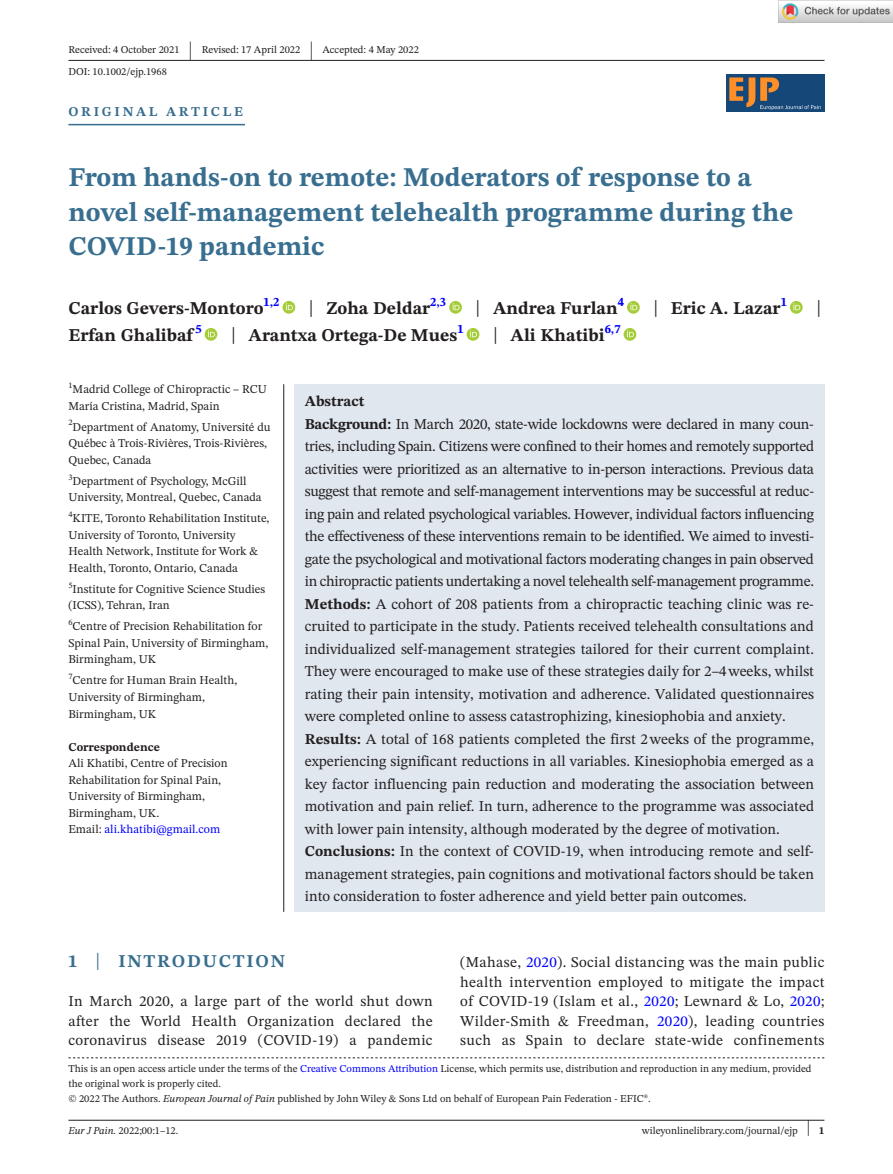
<style>
.page{position:relative;width:893px;height:1174px;background:#fff}
.page>*{position:absolute;margin:0;border:0;box-sizing:border-box;transform-origin:0 0}
.t1{font:700 27px/34.5px "STIX Two Text";color:#386e8f}
.t2{font:25.65px "STIX Two Text";color:#231f20;scale:.49 1}
.t3{font:23.4px "STIX Two Text";color:#231f20;scale:.77 1}
.t4{font:700 18px "STIX Two Text";color:#231f20}
.t5{font:700 18px "STIX Two Text";letter-spacing:.1em;color:#386e8f}
.t6{font:15px/22.5px "STIX Two Text";color:#231f20;text-align:justify}
.t7{font:700 13.5px "STIX Two Text";letter-spacing:.2em;color:#386e8f}
.t8{font:12px/16.5px "STIX Two Text";color:#231f20}
.t9{font:700 12px "STIX Two Text";color:#231f20}
.t10{font:10.5px/15px "STIX Two Text";color:#231f20}
.s1{font-weight:400;font-size:23.4px}
.s2{color:#00f}
.s3{font-weight:700}
.s4{font-weight:400;font-size:23.7px}
.s5{font-style:italic}
.s6{font-size:22.2px}
</style>
<div class="page">
<hr style="left:68px;top:1119px;width:756px;height:1px;background:#231f20">
<img style="left:727px;top:74px;width:97px;height:37px">
<hr style="left:68px;top:60px;width:756px;height:1px;background:#231f20">
<hr style="left:68px;top:124px;width:177px;height:1px;background:#386e8f">
<svg style="left:282px;top:301px;width:13px;height:13px"></svg>
<svg style="left:286px;top:303px;width:7px;height:7px"></svg>
<svg style="left:449px;top:301px;width:13px;height:13px"></svg>
<svg style="left:453px;top:303px;width:7px;height:7px"></svg>
<svg style="left:627px;top:301px;width:13px;height:13px"></svg>
<svg style="left:630px;top:303px;width:7px;height:7px"></svg>
<svg style="left:790px;top:301px;width:13px;height:13px"></svg>
<svg style="left:793px;top:303px;width:7px;height:7px"></svg>
<svg style="left:205px;top:328px;width:12px;height:13px"></svg>
<svg style="left:208px;top:330px;width:7px;height:7px"></svg>
<svg style="left:467px;top:328px;width:12px;height:13px"></svg>
<svg style="left:470px;top:330px;width:7px;height:7px"></svg>
<svg style="left:624px;top:328px;width:12px;height:13px"></svg>
<svg style="left:627px;top:330px;width:7px;height:7px"></svg>
<div style="left:294px;top:384px;width:530px;height:528px;background:#e0e7ef"></div>
<hr style="left:283px;top:384px;width:1px;height:528px;background:#231f20">
<svg style="left:68px;top:1057px;width:756px;height:1px"></svg>
<img style="left:779px;top:0;width:114px;height:23px">
<p class="t10" style="left:68px;top:42px;width:113px">Received: 4 October 2021</p>
<h2 class="t2" style="left:189px;top:32px;width:8px">|</h2>
<p class="t10" style="left:202px;top:42px;width:100px">Revised: 17 April 2022</p>
<h2 class="t2" style="left:310px;top:32px;width:8px">|</h2>
<p class="t10" style="left:323px;top:42px;width:98px">Accepted: 4 May 2022</p>
<p class="t10" style="left:68px;top:64px;width:100px">DOI: 10.1002/ejp.1968</p>
<p class="t7" style="left:68px;top:101px;width:176px">ORIGINAL ARTICLE</p>
<h1 class="t1" style="left:68px;top:161px;width:726px">From hands-on to remote: Moderators of response to a novel self-management telehealth programme during the<br>COVID-19 pandemic</h1>
<p class="t4" style="left:68px;top:295px;width:213px">Carlos Gevers-Montoro<sup>1,2</sup></p>
<p class="t4" style="left:309px;top:295px;width:139px"><span class="s1">|</span> Zoha Deldar<sup>2,3</sup></p>
<p class="t4" style="left:476px;top:295px;width:150px"><span class="s1">|</span> Andrea Furlan<sup>4</sup></p>
<p class="t4" style="left:653px;top:295px;width:135px"><span class="s1">|</span> Eric A. Lazar<sup>1</sup></p>
<h3 class="t3" style="left:816px;top:291px;width:8px">|</h3>
<p class="t4" style="left:68px;top:322px;width:135px">Erfan Ghalibaf <sup>5</sup></p>
<p class="t4" style="left:231px;top:322px;width:234px"><span class="s1">|</span> Arantxa Ortega-De Mues<sup>1</sup></p>
<p class="t4" style="left:493px;top:322px;width:129px"><span class="s1">|</span> Ali Khatibi<sup>6,7</sup></p>
<p class="t8" style="left:68px;top:381px;width:200px"><sup>1</sup>Madrid College of Chiropractic – RCU<br>María Cristina, Madrid, Spain</p>
<p class="t8" style="left:68px;top:418px;width:204px"><sup>2</sup>Department of Anatomy, Université du<br>Québec à Trois-Rivières, Trois-Rivières,<br>Quebec, Canada</p>
<p class="t8" style="left:68px;top:472px;width:195px"><sup>3</sup>Department of Psychology, McGill<br>University, Montreal, Quebec, Canada</p>
<p class="t8" style="left:68px;top:510px;width:203px"><sup>4</sup>KITE, Toronto Rehabilitation Institute, University of Toronto, University Health Network, Institute for Work &amp; Health, Toronto, Ontario, Canada</p>
<p class="t8" style="left:68px;top:580px;width:198px"><sup>5</sup>Institute for Cognitive Science Studies (ICSS), Tehran, Iran</p>
<p class="t8" style="left:68px;top:618px;width:201px"><sup>6</sup>Centre of Precision Rehabilitation for<br>Spinal Pain, University of Birmingham,<br>Birmingham, UK</p>
<p class="t8" style="left:68px;top:672px;width:170px"><sup>7</sup>Centre for Human Brain Health,<br>University of Birmingham,<br>Birmingham, UK</p>
<p class="t9" style="left:68px;top:738px;width:93px">Correspondence</p>
<p class="t8" style="left:68px;top:754px;width:161px">Ali Khatibi, Centre of Precision<br>Rehabilitation for Spinal Pain,<br>University of Birmingham,<br>Birmingham, UK.<br>Email: <span class="s2">ali.khatibi@gmail.com</span></p>
<p class="t6" style="left:305px;top:390px;width:511px;text-align:left"><span class="s3">Abstract<br>Background:</span> In March 2020, state-wide lockdowns were declared in many coun&shy;tries, including Spain. Citizens were confined to their homes and remotely supported activities were prioritized as an alternative to in-person interactions. Previous data suggest that remote and self-management interventions may be successful at reduc&shy;ing pain and related psychological variables. However, individual factors influencing the effectiveness of these interventions remain to be identified. We aimed to investi&shy;gate the psychological and motivational factors moderating changes in pain observed in chiropractic patients undertaking a novel telehealth self-management programme.<br><span class="s3">Methods:</span> A cohort of 208 patients from a chiropractic teaching clinic was re&shy;cruited to participate in the study. Patients received telehealth consultations and individualized self-management strategies tailored for their current complaint.<br>They were encouraged to make use of these strategies daily for 2–4weeks, whilst rating their pain intensity, motivation and adherence. Validated questionnaires were completed online to assess catastrophizing, kinesiophobia and anxiety.<br><span class="s3">Results:</span> A total of 168 patients completed the first 2weeks of the programme, experiencing significant reductions in all variables. Kinesiophobia emerged as a key factor influencing pain reduction and moderating the association between motivation and pain relief. In turn, adherence to the programme was associated with lower pain intensity, although moderated by the degree of motivation.<br><span class="s3">Conclusions:</span> In the context of COVID-19, when introducing remote and self&shy;management strategies, pain cognitions and motivational factors should be taken into consideration to foster adherence and yield better pain outcomes.</p>
<p class="t5" style="left:68px;top:948px;width:218px">1 <span class="s4">|</span> INTRODUCTION</p>
<p class="t6" style="left:68px;top:991px;width:366px;line-height:19.5px">In March 2020, a large part of the world shut down after the World Health Organization declared the coronavirus disease 2019 (COVID-19) a pandemic</p>
<p class="t6" style="left:460px;top:952px;width:366px;line-height:19.5px">(Mahase, <span class="s2">2020</span>). Social distancing was the main public health intervention employed to mitigate the impact of COVID-19 (Islam et al., <span class="s2">2020</span>; Lewnard &amp; Lo, <span class="s2">2020</span>; Wilder-Smith &amp; Freedman, <span class="s2">2020</span>), leading countries such as Spain to declare state-wide confinements</p>
<p class="t10" style="left:68px;top:1060px;width:745px">This is an open access article under the terms of the <span class="s2">Creative Commons Attribution</span> License, which permits use, distribution and reproduction in any medium, provided the original work is properly cited.<br>© 2022 The Authors. <span class="s5">European Journal of Pain</span> published by John Wiley &amp; Sons Ltd on behalf of European Pain Federation - EFIC®.</p>
<p class="t10" style="left:68px;top:1123px;width:111px"><span class="s5">Eur J Pain.</span> 2022;00:1–12.</p>
<p class="t10" style="left:642px;top:1123px;width:184px">wileyonlinelibrary.com/journal/ejp <span class="s6">|</span> <span class="s3">1</span></p>
</div>
